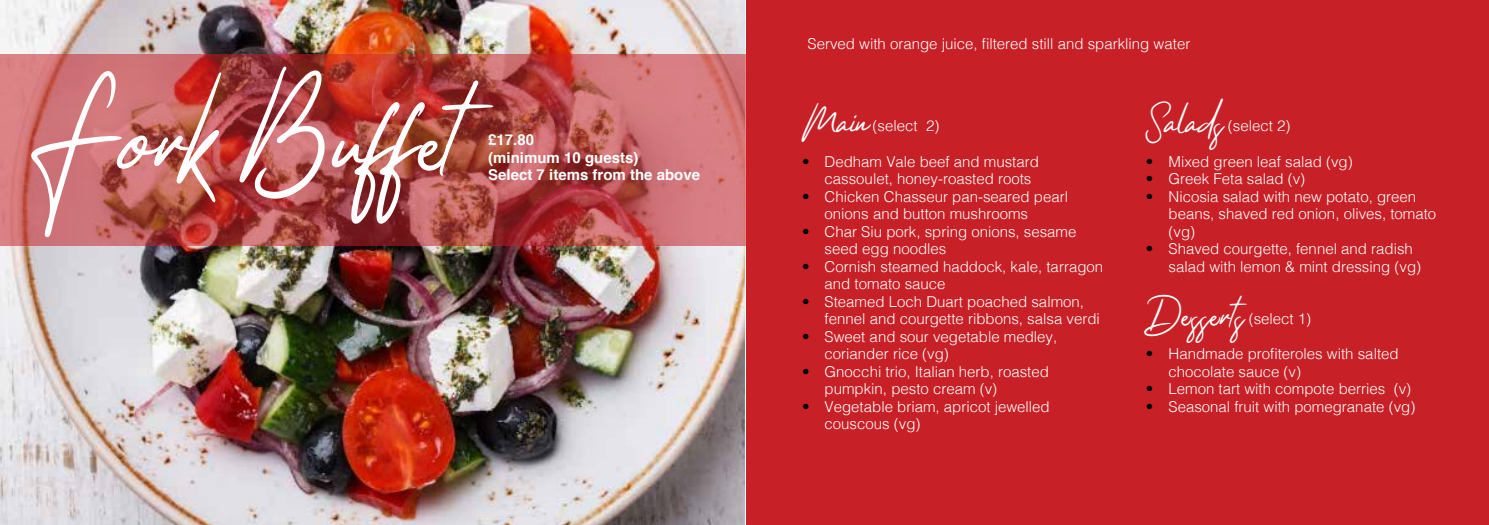
<style>
.page{position:relative;width:1489px;height:525px;background:#fff}
.page>*{position:absolute;margin:0;border:0;box-sizing:border-box;transform-origin:0 0}
.t1{font:90px "Thankfully";color:#fff}
.t2{font:300 15px/17.5px "Helvetica";color:#fff}
.t3{font:700 15px/17.5px "Helvetica";color:#fff}
.s1{font-family:"Thankfully";font-weight:400;font-size:30px}
.s2{color:#000}
</style>
<div class="page">
<div style="left:746px;top:0;width:742px;height:524px;background:#c72127"></div>
<img style="left:0;top:0;width:744px;height:524px">
<img style="left:0;top:54px;width:746px;height:191px">
<h1 class="t1" style="left:32px;top:82px;width:427px">Fork Buffet</h1>
<p class="t3" style="left:488px;top:131px;width:152px">£17.80<br>(minimum 10 guests)</p>
<p class="t3" style="left:488px;top:166px;width:213px">Select 7 items from the above</p>
<p class="t2" style="left:807px;top:34px;width:384px">Served with orange juice, filtered still and sparkling water</p>
<p class="t2" style="left:802px;top:116px;width:139px"><span class="s1">Main</span> (select 2)</p>
<p class="t2" style="left:824px;top:151px;width:216px;text-indent:-22px"><span class="s2">•</span> Dedham Vale beef and mustard cassoulet, honey-roasted roots</p>
<p class="t2" style="left:824px;top:186px;width:245px;text-indent:-22px"><span class="s2">•</span> Chicken Chasseur pan-seared pearl onions and button mushrooms</p>
<p class="t2" style="left:824px;top:221px;width:253px;text-indent:-22px"><span class="s2">•</span> Char Siu pork, spring onions, sesame seed egg noodles</p>
<p class="t2" style="left:824px;top:256px;width:280px;text-indent:-22px"><span class="s2">•</span> Cornish steamed haddock, kale, tarragon and tomato sauce</p>
<p class="t2" style="left:824px;top:291px;width:277px;text-indent:-22px"><span class="s2">•</span> Steamed Loch Duart poached salmon, fennel and courgette ribbons, salsa verdi</p>
<p class="t2" style="left:824px;top:326px;width:234px;text-indent:-22px"><span class="s2">•</span> Sweet and sour vegetable medley, coriander rice (vg)</p>
<p class="t2" style="left:824px;top:361px;width:226px;text-indent:-22px"><span class="s2">•</span> Gnocchi trio, Italian herb, roasted pumpkin, pesto cream (v)</p>
<p class="t2" style="left:824px;top:396px;width:227px;text-indent:-22px"><span class="s2">•</span> Vegetable briam, apricot jewelled couscous (vg)</p>
<p class="t2" style="left:1145px;top:116px;width:146px"><span class="s1">Salads</span> (select 2)</p>
<p class="t2" style="left:1145px;top:151px;width:208px"><span class="s2">•</span> Mixed green leaf salad (vg)</p>
<p class="t2" style="left:1145px;top:169px;width:161px"><span class="s2">•</span> Greek Feta salad (v)</p>
<p class="t2" style="left:1168px;top:186px;width:269px;text-indent:-22px"><span class="s2">•</span> Nicosia salad with new potato, green beans, shaved red onion, olives, tomato (vg)</p>
<p class="t2" style="left:1168px;top:239px;width:254px;text-indent:-22px"><span class="s2">•</span> Shaved courgette, fennel and radish salad with lemon &amp; mint dressing (vg)</p>
<p class="t2" style="left:1145px;top:309px;width:167px"><span class="s1">Desserts</span> (select 1)</p>
<p class="t2" style="left:1168px;top:344px;width:232px;text-indent:-22px"><span class="s2">•</span> Handmade profiteroles with salted chocolate sauce (v)</p>
<p class="t2" style="left:1145px;top:379px;width:267px"><span class="s2">•</span> Lemon tart with compote berries (v)</p>
<p class="t2" style="left:1145px;top:396px;width:271px"><span class="s2">•</span> Seasonal fruit with pomegranate (vg)</p>
</div>
